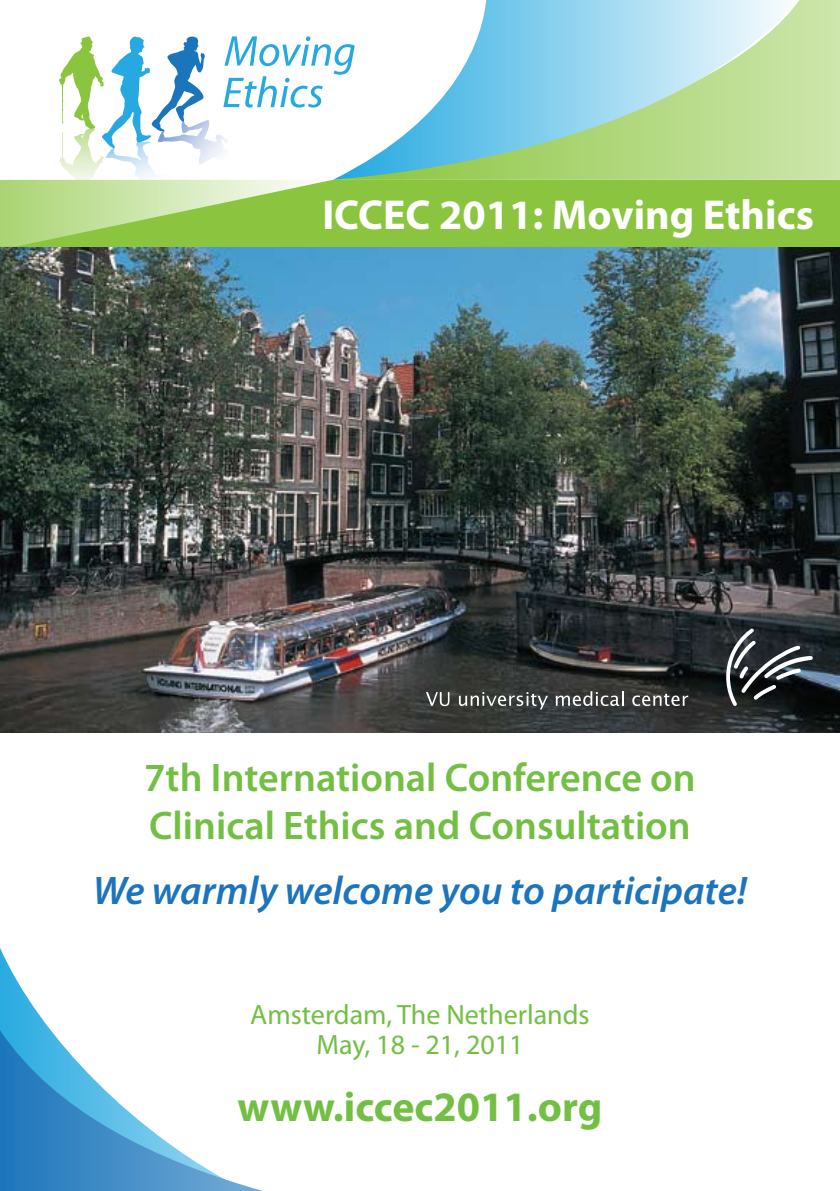
<style>
.page{position:relative;width:840px;height:1191px;background:#fff}
.page>*{position:absolute;margin:0;border:0;box-sizing:border-box;transform-origin:0 0}
.t1{font:700 42px "Myriad Pro";color:#fff}
.t2{font:700 42px "Myriad Pro";color:#72bf44}
.t3{font:600 40px/48px "Myriad Pro";color:#72bf44}
.t4{font:italic 600 40px "Myriad Pro";color:#1c75bc}
.t5{font:28px/30px "Myriad Pro";color:#72bf44;text-align:center}
</style>
<div class="page">
<img style="left:0;top:247px;width:839px;height:485px">
<svg style="left:0;top:948px;width:51px;height:82px"></svg>
<svg style="left:0;top:1030px;width:263px;height:161px"></svg>
<svg style="left:725px;top:628px;width:87px;height:78px;background:#43484b"></svg>
<svg style="left:425px;top:692px;width:24px;height:14px"></svg>
<svg style="left:458px;top:692px;width:89px;height:17px;background:#616462"></svg>
<svg style="left:555px;top:691px;width:68px;height:15px"></svg>
<svg style="left:632px;top:693px;width:56px;height:13px"></svg>
<div style="left:0;top:180px;width:839px;height:67px;background:#8bc53f"></div>
<svg style="left:0;top:36px;width:332px;height:211px"></svg>
<div style="left:796px;top:0;width:43px;height:180px;background:#cae4a7"></div>
<svg style="left:333px;top:0;width:463px;height:180px"></svg>
<p class="t1" style="left:322px;top:188px;width:493px">ICCEC 2011: Moving Ethics</p>
<p class="t3" style="left:144px;top:752px;width:552px">7th International Conference on<br>Clinical Ethics and Consultation</p>
<p class="t4" style="left:93px;top:865px;width:655px">We warmly welcome you to participate!</p>
<p class="t5" style="left:250px;top:999px;width:341px">Amsterdam, The Netherlands<br>May, 18 - 21, 2011</p>
<p class="t2" style="left:237px;top:1079px;width:366px">www.iccec2011.org</p>
</div>
